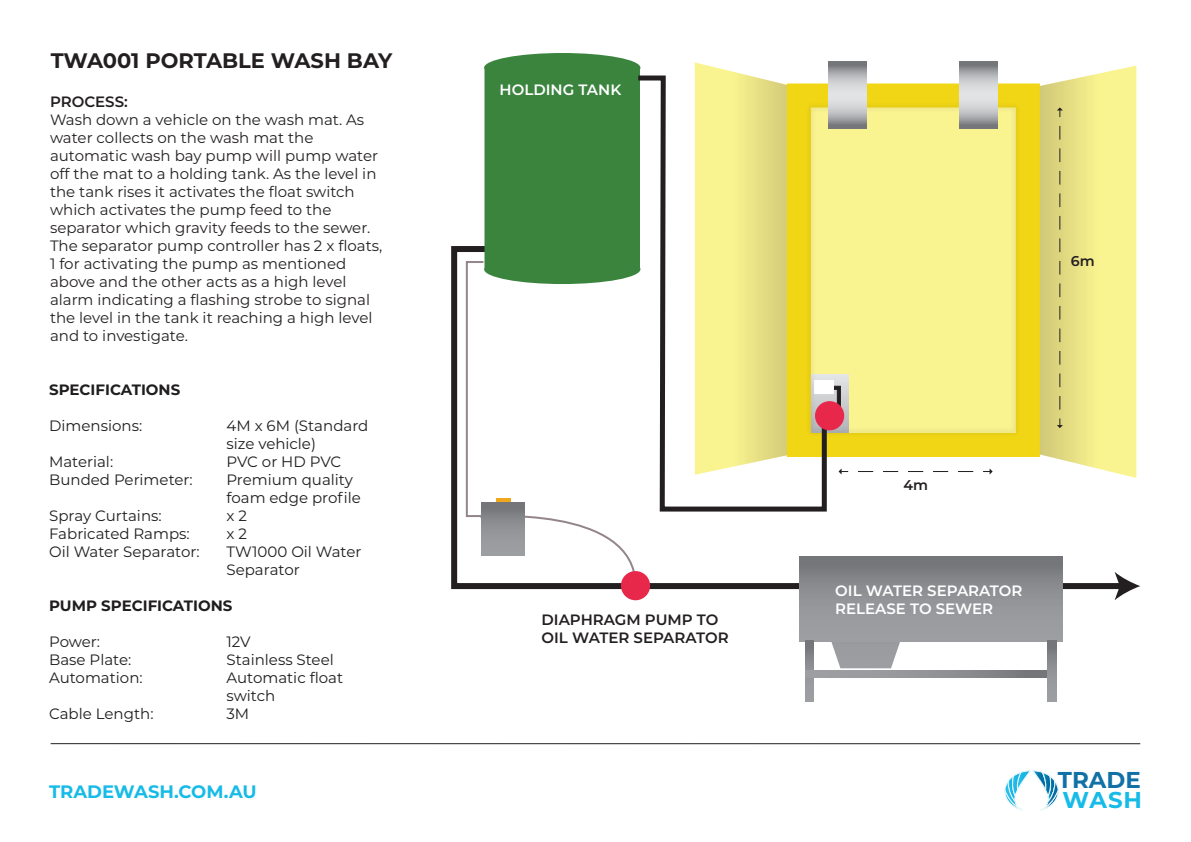
<style>
.page{position:relative;width:1191px;height:842px;background:#fff}
.page>*{position:absolute;margin:0;border:0;box-sizing:border-box;transform-origin:0 0}
.t1{font:700 22.9px "Montserrat";color:#1170a6}
.t2{font:700 22.9px "Montserrat";color:#17bbe8}
.t3{font:700 21px "Montserrat";color:#231f20}
.t4{font:700 18px "Montserrat";color:#17bbe8}
.t5{font:15px/18px "Montserrat";color:#231f20}
.t6{font:15px/18px "Montserrat";color:#1f1d1e}
.t7{font:600 15px/18px "Montserrat";color:#fff}
.t8{font:600 15px/18px "Montserrat";color:#231f20}
.t9{font:700 15px "Montserrat";color:#1f1d1e}
.t10{font:600 14.2px "Montserrat";color:#231f20}
</style>
<div class="page">
<svg style="left:451px;top:246px;width:663px;height:346px"></svg>
<svg style="left:1114px;top:572px;width:26px;height:28px"></svg>
<svg style="left:813px;top:641px;width:107px;height:27px"></svg>
<svg style="left:1004px;top:771px;width:54px;height:39px"></svg>
<hr style="left:51px;top:743px;width:1089px;height:1px;background:#231f20">
<svg style="left:695px;top:62px;width:43px;height:11px"></svg>
<svg style="left:1037px;top:66px;width:99px;height:412px;background:#f2eb91"></svg>
<img style="left:829px;top:71px;width:222px;height:397px">
<svg style="left:1056px;top:107px;width:7px;height:10px"></svg>
<svg style="left:1056px;top:126px;width:7px;height:302px;background:#cbc475"></svg>
<svg style="left:983px;top:468px;width:9px;height:7px"></svg>
<svg style="left:838px;top:468px;width:135px;height:7px"></svg>
<svg style="left:828px;top:61px;width:38px;height:33px"></svg>
<svg style="left:829px;top:94px;width:37px;height:34px"></svg>
<div style="left:799px;top:556px;width:263px;height:85px;background:linear-gradient(to bottom,#76787b,#a4a6a9)"></div>
<svg style="left:805px;top:641px;width:8px;height:61px"></svg>
<svg style="left:805px;top:671px;width:242px;height:7px;background:#8d8f92"></svg>
<svg style="left:1047px;top:641px;width:9px;height:61px"></svg>
<svg style="left:959px;top:61px;width:38px;height:33px"></svg>
<svg style="left:959px;top:94px;width:38px;height:34px"></svg>
<svg style="left:640px;top:73px;width:189px;height:441px"></svg>
<div style="left:815px;top:401px;width:29px;height:29px;background:#e8284a;border-radius:50%"></div>
<svg style="left:465px;top:53px;width:175px;height:535px"></svg>
<div style="left:621px;top:571px;width:29px;height:29px;background:#e8284a;border-radius:50%"></div>
<div style="left:482px;top:503px;width:42px;height:52px;background:linear-gradient(to bottom,#76787b,#a3a5a8)"></div>
<h2 class="t3" style="left:51px;top:45px;width:343px">TWA001 PORTABLE WASH BAY</h2>
<p class="t8" style="left:50px;top:92px;width:79px">PROCESS:</p>
<p class="t5" style="left:50px;top:110px;width:334px">Wash down a vehicle on the wash mat. As water collects on the wash mat the automatic wash bay pump will pump water off the mat to a holding tank. As the level in the tank rises it activates the float switch which activates the pump feed to the separator which gravity feeds to the sewer.<br>The separator pump controller has 2 x floats, 1 for activating the pump as mentioned above and the other acts as a high level alarm indicating a flashing strobe to signal the level in the tank it reaching a high level and to investigate.</p>
<p class="t9" style="left:49px;top:379px;width:133px">SPECIFICATIONS</p>
<p class="t6" style="left:49px;top:416px;width:95px">Dimensions:</p>
<p class="t6" style="left:226px;top:416px;width:143px">4M x 6M (Standard size vehicle)</p>
<p class="t6" style="left:49px;top:452px;width:66px">Material:</p>
<p class="t6" style="left:226px;top:452px;width:116px">PVC or HD PVC</p>
<p class="t6" style="left:49px;top:470px;width:145px">Bunded Perimeter:</p>
<p class="t6" style="left:226px;top:470px;width:136px">Premium quality foam edge profile</p>
<p class="t6" style="left:49px;top:506px;width:114px">Spray Curtains:</p>
<p class="t6" style="left:226px;top:506px;width:22px">x 2</p>
<p class="t6" style="left:49px;top:524px;width:142px">Fabricated Ramps:</p>
<p class="t6" style="left:226px;top:524px;width:22px">x 2</p>
<p class="t6" style="left:49px;top:542px;width:152px">Oil Water Separator:</p>
<p class="t6" style="left:226px;top:542px;width:136px">TW1000 Oil Water<br>Separator</p>
<p class="t9" style="left:49px;top:595px;width:185px">PUMP SPECIFICATIONS</p>
<p class="t6" style="left:49px;top:632px;width:52px">Power:</p>
<p class="t6" style="left:226px;top:632px;width:26px">12V</p>
<p class="t6" style="left:49px;top:650px;width:84px">Base Plate:</p>
<p class="t6" style="left:226px;top:650px;width:109px">Stainless Steel</p>
<p class="t6" style="left:49px;top:668px;width:95px">Automation:</p>
<p class="t6" style="left:226px;top:668px;width:118px">Automatic float switch</p>
<p class="t6" style="left:49px;top:704px;width:106px">Cable Length:</p>
<p class="t6" style="left:226px;top:704px;width:24px">3M</p>
<p class="t7" style="left:499px;top:80px;width:123px">HOLDING TANK</p>
<p class="t8" style="left:541px;top:610px;width:189px">DIAPHRAGM PUMP TO<br>OIL WATER SEPARATOR</p>
<p class="t10" style="left:1070px;top:251px;width:25px">6m</p>
<p class="t10" style="left:903px;top:475px;width:26px">4m</p>
<p class="t7" style="left:835px;top:581px;width:189px">OIL WATER SEPARATOR<br>RELEASE TO SEWER</p>
<h1 class="t1" style="left:1057px;top:764px;width:84px">TRADE</h1>
<p class="t4" style="left:49px;top:779px;width:209px">TRADEWASH.COM.AU</p>
<h1 class="t2" style="left:1062px;top:783px;width:81px">WASH</h1>
</div>
